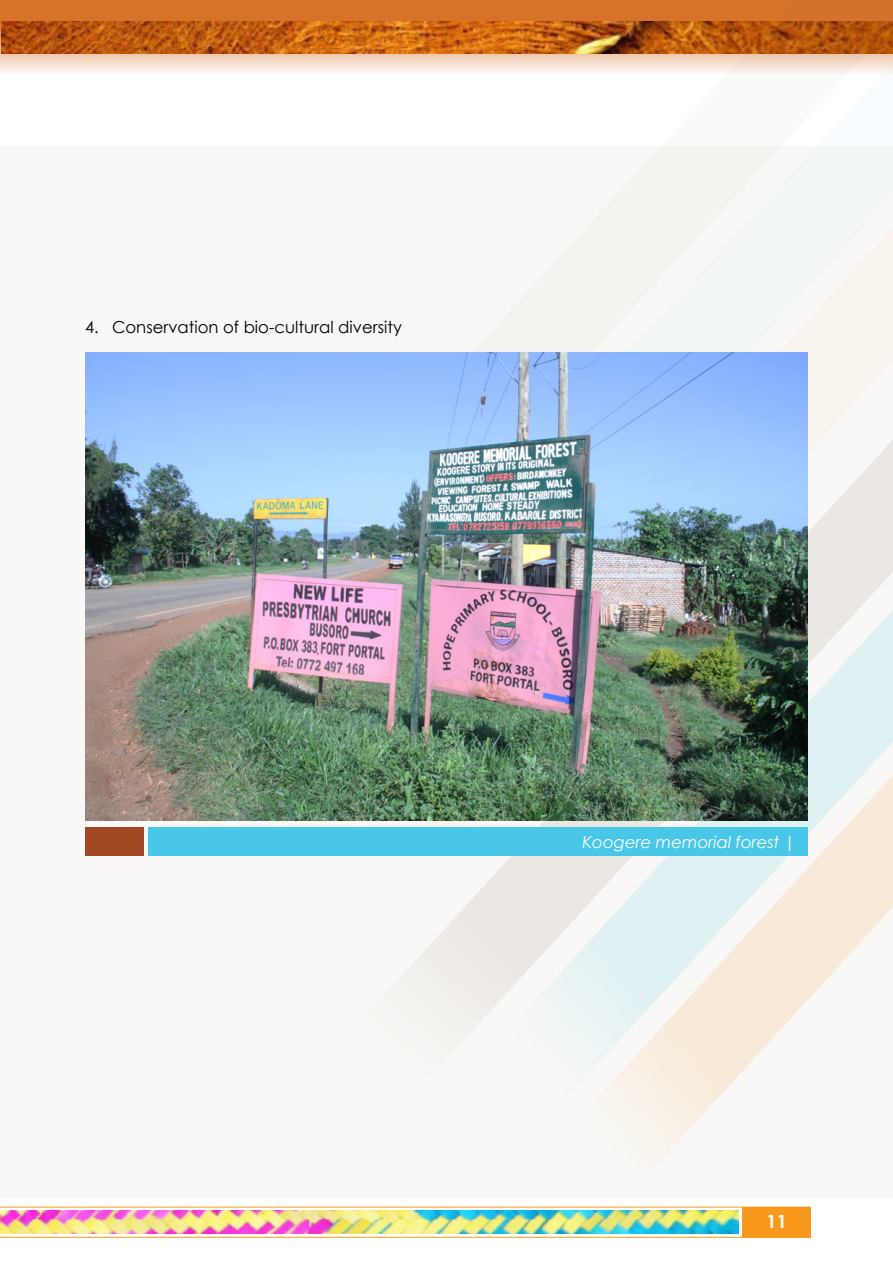
<style>
.page{position:relative;width:893px;height:1263px;background:#fff}
.page>*{position:absolute;margin:0;border:0;box-sizing:border-box;transform-origin:0 0}
.t1{font:700 18px "Century Gothic";color:#fff}
.t2{font:16.5px "Century Gothic";color:#000}
.t3{font:italic 16.5px "Century Gothic";color:#fff}
</style>
<div class="page">
<svg style="left:0;top:0;width:312px;height:73px;background:#e3a376"></svg>
<hr style="left:0;top:1207px;width:810px;height:1px;background:#f8991d">
<hr style="left:0;top:1237px;width:810px;height:1px;background:#f8991d">
<img style="left:0;top:1210px;width:318px;height:24px">
<img style="left:2px;top:21px;width:310px;height:32px">
<div style="left:0;top:147px;width:893px;height:1052px;background:#f9f8f6"></div>
<svg style="left:312px;top:0;width:581px;height:74px;background:#d2874c"></svg>
<svg style="left:318px;top:820px;width:77px;height:418px"></svg>
<svg style="left:326px;top:440px;width:567px;height:679px"></svg>
<svg style="left:395px;top:659px;width:498px;height:579px"></svg>
<img style="left:85px;top:352px;width:723px;height:468px">
<div style="left:149px;top:827px;width:659px;height:28px;background:#49c7e8"></div>
<div style="left:85px;top:827px;width:58px;height:28px;background:#a24723"></div>
<p class="t2" style="left:85px;top:315px;width:318px">4. Conservation of bio-cultural diversity</p>
<p class="t3" style="left:582px;top:830px;width:214px">Koogere memorial forest |</p>
<p class="t1" style="left:767px;top:1208px;width:22px">11</p>
</div>
